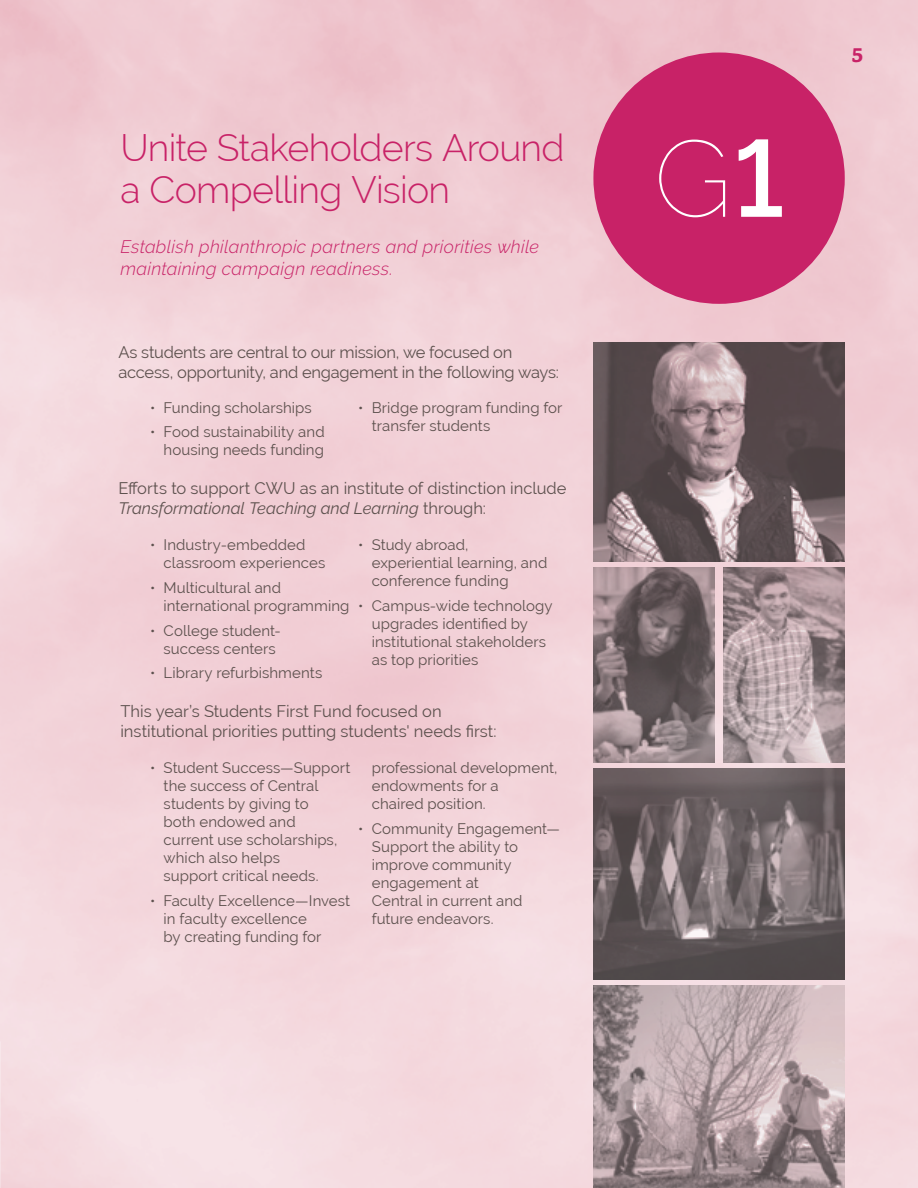
<style>
.page{position:relative;width:918px;height:1188px;background:#fff}
.page>*{position:absolute;margin:0;border:0;box-sizing:border-box;transform-origin:0 0}
.t1{font:100 108px "Raleway";color:#fff}
.t2{font:300 37.5px/42px "Raleway";letter-spacing:-.02em;color:#c82267}
.t3{font:700 21px "Capita";color:#c82267}
.t4{font:italic 300 18px/22.5px "Raleway";letter-spacing:.015em;color:#c82267}
.t5{font:16.5px/19.5px "Raleway";letter-spacing:-.005em;color:#5d514e}
.t6{font:15px/18px "Raleway";letter-spacing:.005em;color:#5d514e}
.s1{font-style:italic}
.s2{font-weight:600}
</style>
<div class="page">
<div style="left:0;top:0;width:918px;height:1188px;background:linear-gradient(to bottom,#efc8d0,#f5dce1)"></div>
<div style="left:593px;top:52px;width:252px;height:252px;background:#c82267;border-radius:50%"></div>
<img style="left:724px;top:568px;width:121px;height:195px">
<img style="left:593px;top:568px;width:122px;height:195px">
<img style="left:593px;top:985px;width:252px;height:203px">
<img style="left:593px;top:769px;width:252px;height:210px">
<img style="left:593px;top:343px;width:252px;height:219px">
<h2 class="t2" style="left:120px;top:127px;width:446px">Unite Stakeholders Around a Compelling Vision</h2>
<p class="t4" style="left:120px;top:235px;width:420px">Establish philanthropic partners and priorities while maintaining campaign readiness.</p>
<p class="t5" style="left:118px;top:343px;width:442px">As students are central to our mission, we focused on access, opportunity, and engagement in the following ways:</p>
<p class="t6" style="left:150px;top:398px;width:163px">• Funding scholarships</p>
<p class="t6" style="left:150px;top:423px;width:176px;text-align:right">• Food sustainability and housing needs funding</p>
<p class="t6" style="left:372px;top:398px;width:192px;text-indent:-14px">• Bridge program funding for transfer students</p>
<p class="t5" style="left:118px;top:479px;width:450px">Efforts to support CWU as an institute of distinction include<br><span class="s1">Transformational Teaching and Learning</span> through:</p>
<p class="t6" style="left:372px;top:536px;width:177px;text-indent:-13px">• Study abroad, experiential learning, and conference funding</p>
<p class="t6" style="left:372px;top:597px;width:182px;text-indent:-14px">• Campus-wide technology upgrades identified by institutional stakeholders as top priorities</p>
<p class="t5" style="left:120px;top:701px;width:378px">This year’s Students First Fund focused on institutional priorities putting students' needs first:</p>
<p class="t6" style="left:164px;top:536px;width:163px;text-indent:-13px">• Industry-embedded classroom experiences</p>
<p class="t6" style="left:164px;top:579px;width:187px;text-indent:-14px">• Multicultural and international programming</p>
<p class="t6" style="left:150px;top:621px;width:132px;text-align:center">• College student&shy;success centers</p>
<p class="t6" style="left:150px;top:664px;width:174px">• Library refurbishments</p>
<p class="t6" style="left:164px;top:759px;width:188px;text-indent:-13px">• Student Success—Support the success of Central students by giving to<br>both endowed and<br>current use scholarships, which also helps<br>support critical needs.</p>
<p class="t6" style="left:164px;top:891px;width:188px;text-indent:-14px">• Faculty Excellence—Invest in faculty excellence<br>by creating funding for</p>
<p class="t6" style="left:372px;top:759px;width:187px">professional development, endowments for a<br>chaired position.</p>
<p class="t6" style="left:372px;top:819px;width:190px;text-indent:-14px">• Community Engagement—<br>Support the ability to improve community engagement at<br>Central in current and future endeavors.</p>
<h1 class="t1" style="left:654px;top:115px;width:132px">G<span class="s2">1</span></h1>
<h3 class="t3" style="left:851px;top:41px;width:14px">5</h3>
</div>
